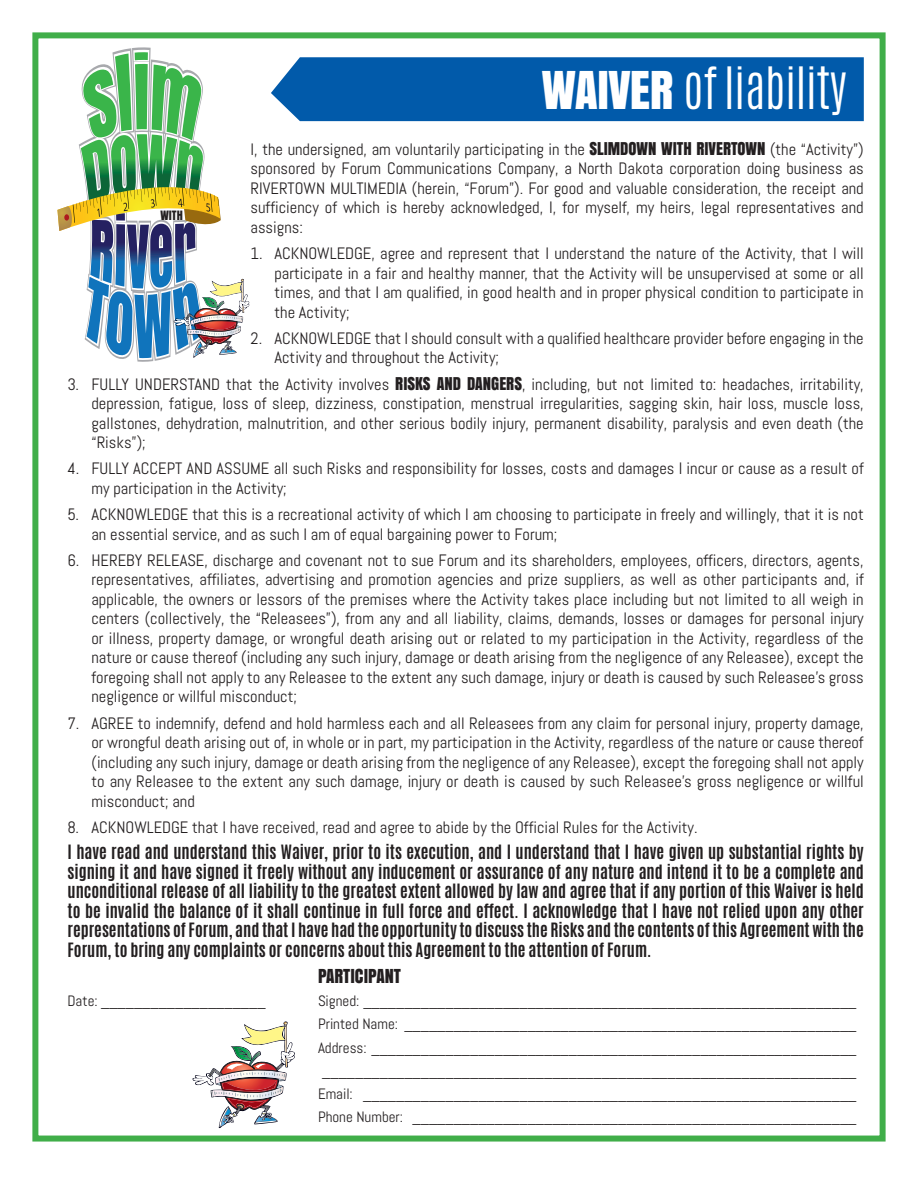
<style>
.page{position:relative;width:918px;height:1188px;background:#fff}
.page>*{position:absolute;margin:0;border:0;box-sizing:border-box;transform-origin:0 0}
.t1{font:300 48.75px "Antonio";letter-spacing:-.015em;color:#fff}
.t2{font:18px "Anton";color:#231f20}
.t3{font:16.5px/19.5px "Abel";color:#231f20;text-align:justify}
.t4{font:700 16.5px/19.5px "Antonio";color:#231f20;text-align:justify}
.t5{font:15px/23.2px "Abel";color:#231f20;text-align:justify}
.t6{font:12px "Anton";color:#231f20}
.s1{font-family:"Anton";font-weight:400}
.s2{font-family:"Anton"}
</style>
<div class="page">
<div style="left:32px;top:32px;width:854px;height:1110px;border:6px solid #40ae49"></div>
<svg style="left:57px;top:47px;width:193px;height:315px"></svg>
<div style="left:271px;top:57px;width:593px;height:64px;background:#015aaa"></div>
<img style="left:192px;top:1021px;width:103px;height:107px">
<h1 class="t1" style="left:542px;top:53px;width:307px"><span class="s1">WAIVER</span> of liability</h1>
<p class="t3" style="left:251px;top:139px;width:615px">I, the undersigned, am voluntarily participating in the <span class="s2">SLIMDOWN WITH RIVERTOWN</span> (the “Activity”) sponsored by Forum Communications Company, a North Dakota corporation doing business as RIVERTOWN MULTIMEDIA (herein, “Forum”). For good and valuable consideration, the receipt and sufficiency of which is hereby acknowledged, I, for myself, my heirs, legal representatives and assigns:</p>
<p class="t3" style="left:274px;top:244px;width:591px;text-indent:-24px">1. ACKNOWLEDGE, agree and represent that I understand the nature of the Activity, that I will participate in a fair and healthy manner, that the Activity will be unsupervised at some or all times, and that I am qualified, in good health and in proper physical condition to participate in the Activity;</p>
<p class="t3" style="left:274px;top:328px;width:591px;text-indent:-24px">2. ACKNOWLEDGE that I should consult with a qualified healthcare provider before engaging in the<br>Activity and throughout the Activity;</p>
<p class="t3" style="left:92px;top:374px;width:774px;text-indent:-24px">3. FULLY UNDERSTAND that the Activity involves <span class="s2">RISKS AND DANGERS</span>, including, but not limited to: headaches, irritability, depression, fatigue, loss of sleep, dizziness, constipation, menstrual irregularities, sagging skin, hair loss, muscle loss, gallstones, dehydration, malnutrition, and other serious bodily injury, permanent disability, paralysis and even death (the “Risks”);</p>
<p class="t3" style="left:92px;top:459px;width:774px;text-indent:-24px">4. FULLY ACCEPT AND ASSUME all such Risks and responsibility for losses, costs and damages I incur or cause as a result of my participation in the Activity;</p>
<p class="t3" style="left:92px;top:505px;width:774px;text-indent:-24px">5. ACKNOWLEDGE that this is a recreational activity of which I am choosing to participate in freely and willingly, that it is not an essential service, and as such I am of equal bargaining power to Forum;</p>
<p class="t3" style="left:92px;top:551px;width:774px;text-indent:-24px">6. HEREBY RELEASE, discharge and covenant not to sue Forum and its shareholders, employees, officers, directors, agents, representatives, affiliates, advertising and promotion agencies and prize suppliers, as well as other participants and, if applicable, the owners or lessors of the premises where the Activity takes place including but not limited to all weigh in centers (collectively, the “Releasees”), from any and all liability, claims, demands, losses or damages for personal injury or illness, property damage, or wrongful death arising out or related to my participation in the Activity, regardless of the nature or cause thereof (including any such injury, damage or death arising from the negligence of any Releasee), except the foregoing shall not apply to any Releasee to the extent any such damage, injury or death is caused by such Releasee’s gross negligence or willful misconduct;</p>
<p class="t3" style="left:92px;top:713px;width:774px;text-indent:-24px">7. AGREE to indemnify, defend and hold harmless each and all Releasees from any claim for personal injury, property damage, or wrongful death arising out of, in whole or in part, my participation in the Activity, regardless of the nature or cause thereof (including any such injury, damage or death arising from the negligence of any Releasee), except the foregoing shall not apply to any Releasee to the extent any such damage, injury or death is caused by such Releasee’s gross negligence or willful misconduct; and</p>
<p class="t3" style="left:68px;top:818px;width:632px">8. ACKNOWLEDGE that I have received, read and agree to abide by the Official Rules for the Activity.</p>
<p class="t4" style="left:68px;top:843px;width:798px">I have read and understand this Waiver, prior to its execution, and I understand that I have given up substantial rights by signing it and have signed it freely without any inducement or assurance of any nature and intend it to be a complete and unconditional release of all liability to the greatest extent allowed by law and agree that if any portion of this Waiver is held to be invalid the balance of it shall continue in full force and effect. I acknowledge that I have not relied upon any other representations of Forum, and that I have had the opportunity to discuss the Risks and the contents of this Agreement with the Forum, to bring any complaints or concerns about this Agreement to the attention of Forum.</p>
<p class="t2" style="left:318px;top:962px;width:84px">PARTICIPANT</p>
<p class="t5" style="left:68px;top:989px;width:200px">Date: ____________________</p>
<p class="t5" style="left:318px;top:989px;width:540px">Signed: ____________________________________________________________ Printed Name: _______________________________________________________ Address: ___________________________________________________________ _________________________________________________________________ Email: ____________________________________________________________ Phone Number: ______________________________________________________</p>
<p class="t6" style="left:160px;top:205px;width:24px">WITH</p>
</div>
